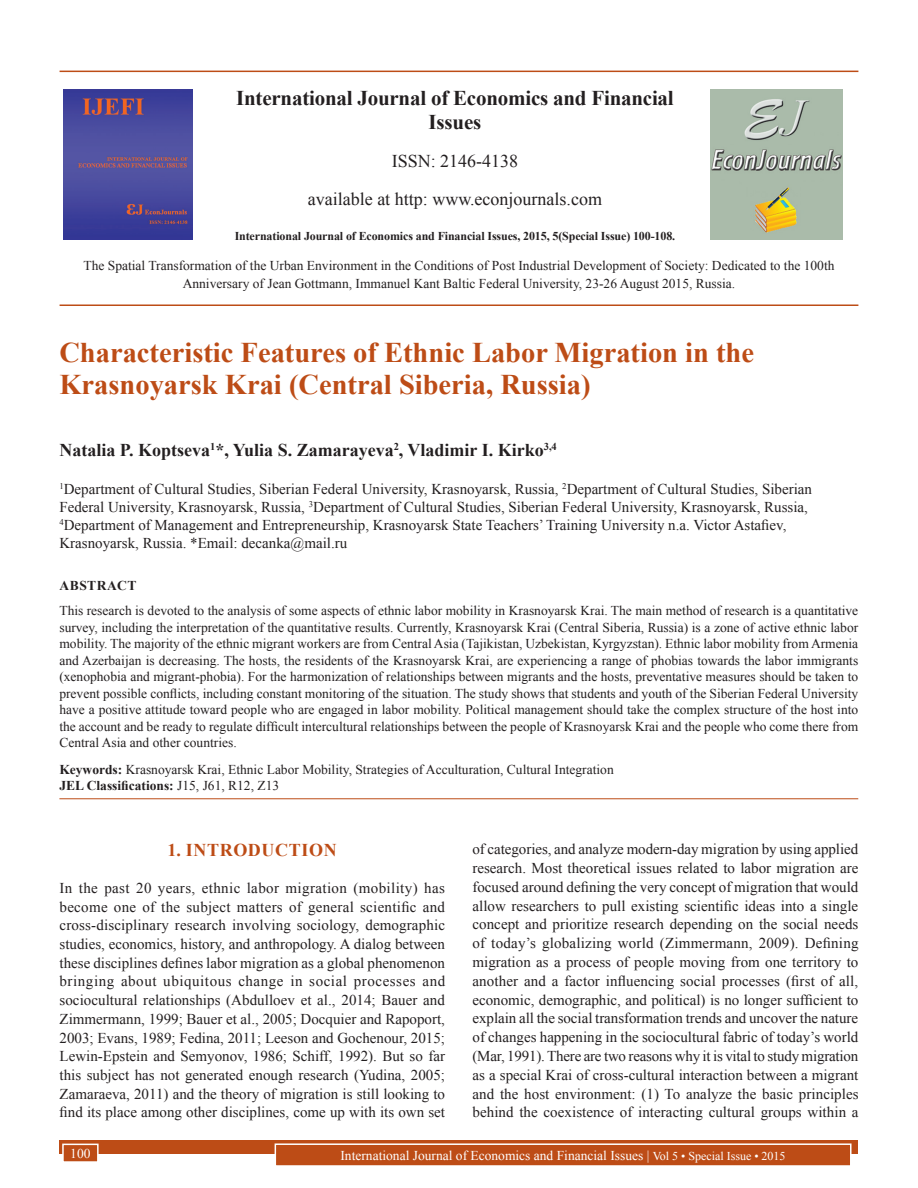
<style>
.page{position:relative;width:918px;height:1188px;background:#fff}
.page>*{position:absolute;margin:0;border:0;box-sizing:border-box;transform-origin:0 0}
.AT{font:700 28.5px/31.5px "Times New Roman";color:#bd4c16}
.Issue_details{font:700 21px/24px "Times New Roman";letter-spacing:-.01em;color:#231f20;text-align:center}
.AU{font:700 18px "Times New Roman";color:#231f20}
.Issue_details-2{font:18px "Times New Roman";color:#231f20}
.t1{font:700 18px "Times New Roman";letter-spacing:.035em;color:#bd4c16}
.TX{font:15px/18.8px "Times New Roman";color:#231f20;text-align:justify}
.AFF{font:15px/18px "Times New Roman";color:#231f20}
.ABS{font:13.5px/16.5px "Times New Roman";color:#231f20;text-align:center}
.KWD{font:13.5px/16.2px "Times New Roman";color:#231f20}
.Folio{font:13.5px "Times New Roman";color:#fff}
.ABSH{font:700 13.5px "Times New Roman";letter-spacing:.035em;color:#231f20}
.Issue_details-3{font:700 12px "Times New Roman";letter-spacing:-.01em;color:#231f20}
.s1{font-weight:700}
.s2{font-size:12px}
</style>
<div class="page">
<div style="left:60px;top:1140px;width:798px;height:13px;background:#bd4c16"></div>
<div style="left:275px;top:1144px;width:576px;height:22px;background:#bd4c16"></div>
<div style="left:275px;top:1143px;width:577px;height:24px;border:2px solid #fff"></div>
<div style="left:63px;top:1144px;width:35px;height:18px;background:#bd4c16"></div>
<div style="left:62px;top:1144px;width:37px;height:19px;border:2px solid #fff"></div>
<hr style="left:60px;top:71px;width:798px;height:1px;background:#bd4c16">
<hr style="left:60px;top:304px;width:798px;height:2px;background:#bd4c16">
<img style="left:64px;top:89px;width:129px;height:151px">
<img style="left:711px;top:89px;width:132px;height:150px">
<hr style="left:59px;top:798px;width:799px;height:1px;background:#bd4c16">
<p class="Issue_details" style="left:236px;top:85px;width:439px">International Journal of Economics and Financial<br>Issues</p>
<p class="Issue_details-2" style="left:392px;top:148px;width:128px">ISSN: 2146-4138</p>
<p class="Issue_details-2" style="left:308px;top:186px;width:296px">available at http: www.econjournals.com</p>
<p class="Issue_details-3" style="left:235px;top:227px;width:442px">International Journal of Economics and Financial Issues, 2015, 5(Special Issue) 100-108.</p>
<p class="ABS" style="left:83px;top:256px;width:753px;line-height:18px">The Spatial Transformation of the Urban Environment in the Conditions of Post Industrial Development of Society: Dedicated to the 100th<br>Anniversary of Jean Gottmann, Immanuel Kant Baltic Federal University, 23-26 August 2015, Russia.</p>
<p class="AT" style="left:59px;top:336px;width:696px">Characteristic Features of Ethnic Labor Migration in the<br>Krasnoyarsk Krai (Central Siberia, Russia)</p>
<p class="AU" style="left:59px;top:437px;width:499px">Natalia P. Koptseva<sup>1</sup>*, Yulia S. Zamarayeva<sup>2</sup>, Vladimir I. Kirko<sup>3,4</sup></p>
<p class="AFF" style="left:59px;top:479px;width:754px"><sup>1</sup>Department of Cultural Studies, Siberian Federal University, Krasnoyarsk, Russia, <sup>2</sup>Department of Cultural Studies, Siberian Federal University, Krasnoyarsk, Russia, <sup>3</sup>Department of Cultural Studies, Siberian Federal University, Krasnoyarsk, Russia, <sup>4</sup>Department of Management and Entrepreneurship, Krasnoyarsk State Teachers’ Training University n.a. Victor Astafiev, Krasnoyarsk, Russia. *Email: decanka@mail.ru</p>
<p class="ABSH" style="left:60px;top:576px;width:78px">ABSTRACT</p>
<p class="ABS" style="left:59px;top:602px;width:800px;text-align:justify">This research is devoted to the analysis of some aspects of ethnic labor mobility in Krasnoyarsk Krai. The main method of research is a quantitative survey, including the interpretation of the quantitative results. Currently, Krasnoyarsk Krai (Central Siberia, Russia) is a zone of active ethnic labor mobility. The majority of the ethnic migrant workers are from Central Asia (Tajikistan, Uzbekistan, Kyrgyzstan). Ethnic labor mobility from Armenia and Azerbaijan is decreasing. The hosts, the residents of the Krasnoyarsk Krai, are experiencing a range of phobias towards the labor immigrants (xenophobia and migrant-phobia). For the harmonization of relationships between migrants and the hosts, preventative measures should be taken to prevent possible conflicts, including constant monitoring of the situation. The study shows that students and youth of the Siberian Federal University have a positive attitude toward people who are engaged in labor mobility. Political management should take the complex structure of the host into the account and be ready to regulate difficult intercultural relationships between the people of Krasnoyarsk Krai and the people who come there from Central Asia and other countries.</p>
<p class="KWD" style="left:59px;top:761px;width:556px"><span class="s1">Keywords:</span> Krasnoyarsk Krai, Ethnic Labor Mobility, Strategies of Acculturation, Cultural Integration<br><span class="s1">JEL Classifications:</span> J15, J61, R12, Z13</p>
<h1 class="t1" style="left:168px;top:837px;width:171px">1. INTRODUCTION</h1>
<p class="TX" style="left:60px;top:878px;width:387px">In the past 20 years, ethnic labor migration (mobility) has become one of the subject matters of general scientific and cross-disciplinary research involving sociology, demographic studies, economics, history, and anthropology. A dialog between these disciplines defines labor migration as a global phenomenon bringing about ubiquitous change in social processes and sociocultural relationships (Abdulloev et al., 2014; Bauer and Zimmermann, 1999; Bauer et al., 2005; Docquier and Rapoport, 2003; Evans, 1989; Fedina, 2011; Leeson and Gochenour, 2015; Lewin-Epstein and Semyonov, 1986; Schiff, 1992). But so far this subject has not generated enough research (Yudina, 2005; Zamaraeva, 2011) and the theory of migration is still looking to find its place among other disciplines, come up with its own set</p>
<p class="TX" style="left:472px;top:839px;width:388px">of categories, and analyze modern-day migration by using applied research. Most theoretical issues related to labor migration are focused around defining the very concept of migration that would allow researchers to pull existing scientific ideas into a single concept and prioritize research depending on the social needs of today’s globalizing world (Zimmermann, 2009). Defining migration as a process of people moving from one territory to another and a factor influencing social processes (first of all, economic, demographic, and political) is no longer sufficient to explain all the social transformation trends and uncover the nature of changes happening in the sociocultural fabric of today’s world (Mar, 1991). There are two reasons why it is vital to study migration as a special Krai of cross-cultural interaction between a migrant and the host environment: (1) To analyze the basic principles behind the coexistence of interacting cultural groups within a</p>
<p class="Folio" style="left:70px;top:1144px;width:22px">100</p>
<p class="Folio" style="left:340px;top:1146px;width:447px">International Journal of Economics and Financial Issues | <span class="s2">Vol 5 • Special Issue • 2015</span></p>
</div>
